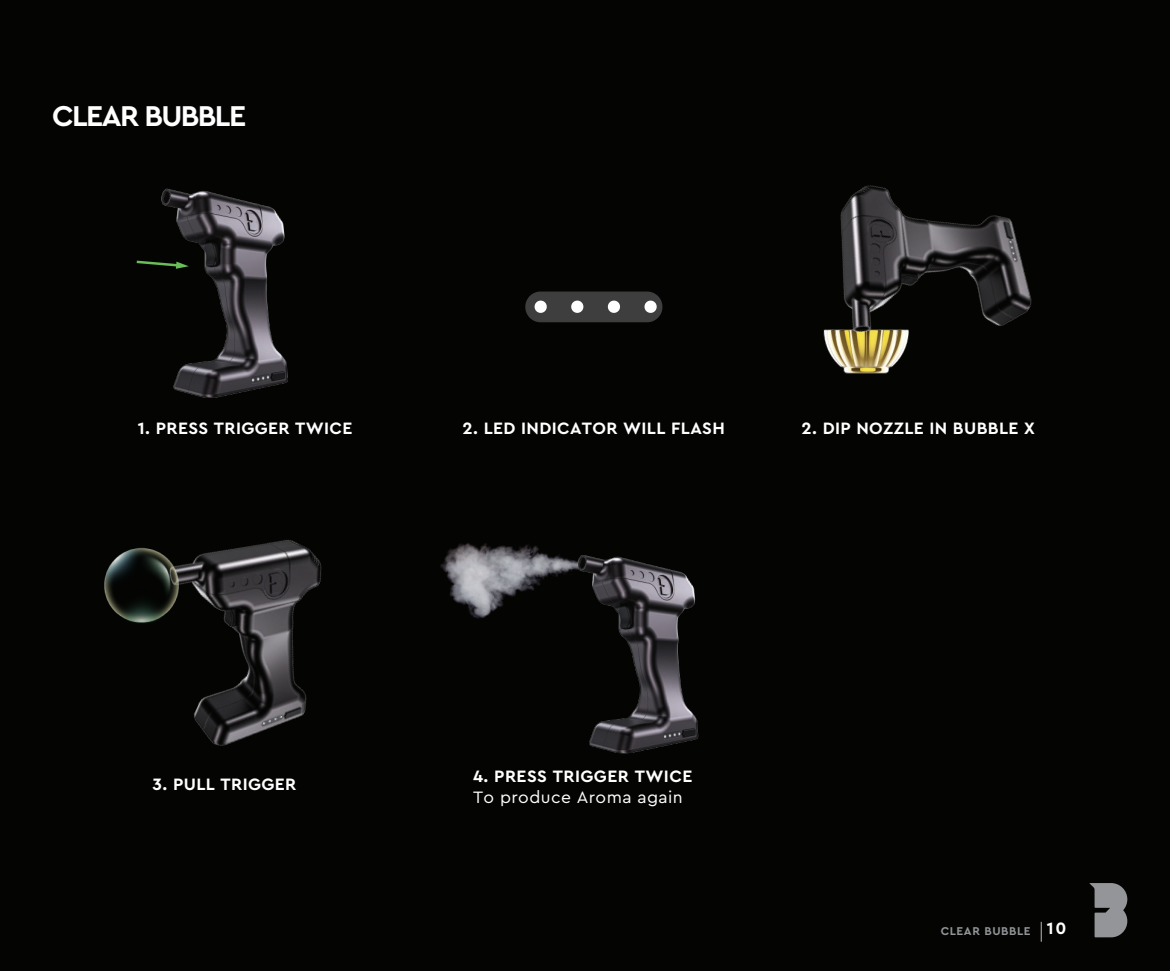
<style>
.page{position:relative;width:1170px;height:971px;background:#fff}
.page>*{position:absolute;margin:0;border:0;box-sizing:border-box;transform-origin:0 0}
.t1{font:700 30px "Cera Pro";letter-spacing:-.055em;color:#fff}
.t2{font:700 17.25px "Cera Pro";letter-spacing:.02em;color:#fff}
.t3{font:17.25px "Cera Pro";letter-spacing:.025em;color:#fff}
.t4{font:700 11.75px "Cera Pro";letter-spacing:.05em;color:#939598}
.s1{font-size:17.25px;color:#fff}
</style>
<div class="page">
<div style="left:0;top:0;width:1169px;height:971px;background:#040503"></div>
<img style="left:440px;top:543px;width:83px;height:76px">
<img style="left:823px;top:185px;width:209px;height:189px">
<svg style="left:1040px;top:922px;width:1px;height:20px"></svg>
<svg style="left:1089px;top:883px;width:38px;height:54px"></svg>
<svg style="left:525px;top:292px;width:137px;height:30px;background:#515152"></svg>
<img style="left:523px;top:545px;width:176px;height:209px">
<img style="left:136px;top:188px;width:152px;height:210px">
<img style="left:181px;top:539px;width:141px;height:207px">
<img style="left:104px;top:547px;width:77px;height:76px">
<h1 class="t1" style="left:52px;top:96px;width:195px">CLEAR BUBBLE</h1>
<p class="t2" style="left:138px;top:417px;width:216px">1. PRESS TRIGGER TWICE</p>
<p class="t2" style="left:801px;top:417px;width:235px">2. DIP NOZZLE IN BUBBLE X</p>
<p class="t2" style="left:462px;top:417px;width:264px">2. LED INDICATOR WILL FLASH</p>
<p class="t2" style="left:152px;top:773px;width:145px">3. PULL TRIGGER</p>
<p class="t2" style="left:473px;top:765px;width:221px">4. PRESS TRIGGER TWICE</p>
<p class="t3" style="left:473px;top:786px;width:211px">To produce Aroma again</p>
<p class="t4" style="left:940px;top:923px;width:127px">CLEAR BUBBLE <span class="s1">10</span></p>
</div>
